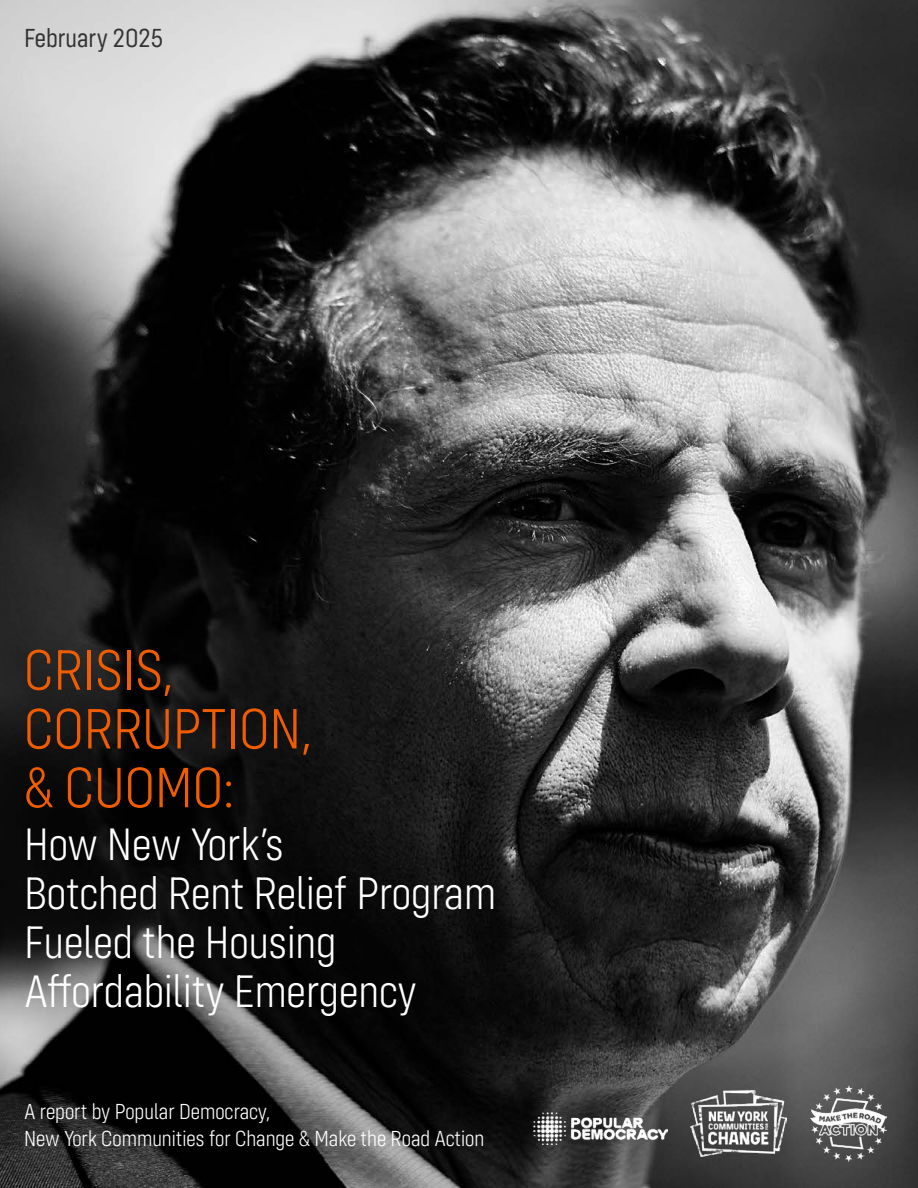
<style>
.page{position:relative;width:918px;height:1188px;background:#fff}
.page>*{position:absolute;margin:0;border:0;box-sizing:border-box;transform-origin:0 0}
.t1{font:100 58.8px/58.8px "Config Variable";color:#f05c00}
.t2{font:100 47.1px/49.1px "Config Variable";color:#fff}
.t3{font:100 27px "Config Variable";color:#333334}
.t4{font:100 22.5px/27px "Config Variable";color:#fff}
</style>
<div class="page">
<img style="left:0;top:0;width:918px;height:1188px">
<img style="left:690px;top:1091px;width:97px;height:66px">
<img style="left:534px;top:1112px;width:133px;height:33px">
<img style="left:810px;top:1085px;width:76px;height:77px">
<p class="t3" style="left:24px;top:24px;width:140px">February 2025</p>
<p class="t1" style="left:24px;top:642px;width:289px">CRISIS,<br>CORRUPTION, &amp; CUOMO:</p>
<p class="t2" style="left:24px;top:820px;width:473px">How New York’s<br>Botched Rent Relief Program<br>Fueled the Housing<br>Affordability Emergency</p>
<p class="t4" style="left:24px;top:1098px;width:462px">A report by Popular Democracy,<br>New York Communities for Change &amp; Make the Road Action</p>
</div>
